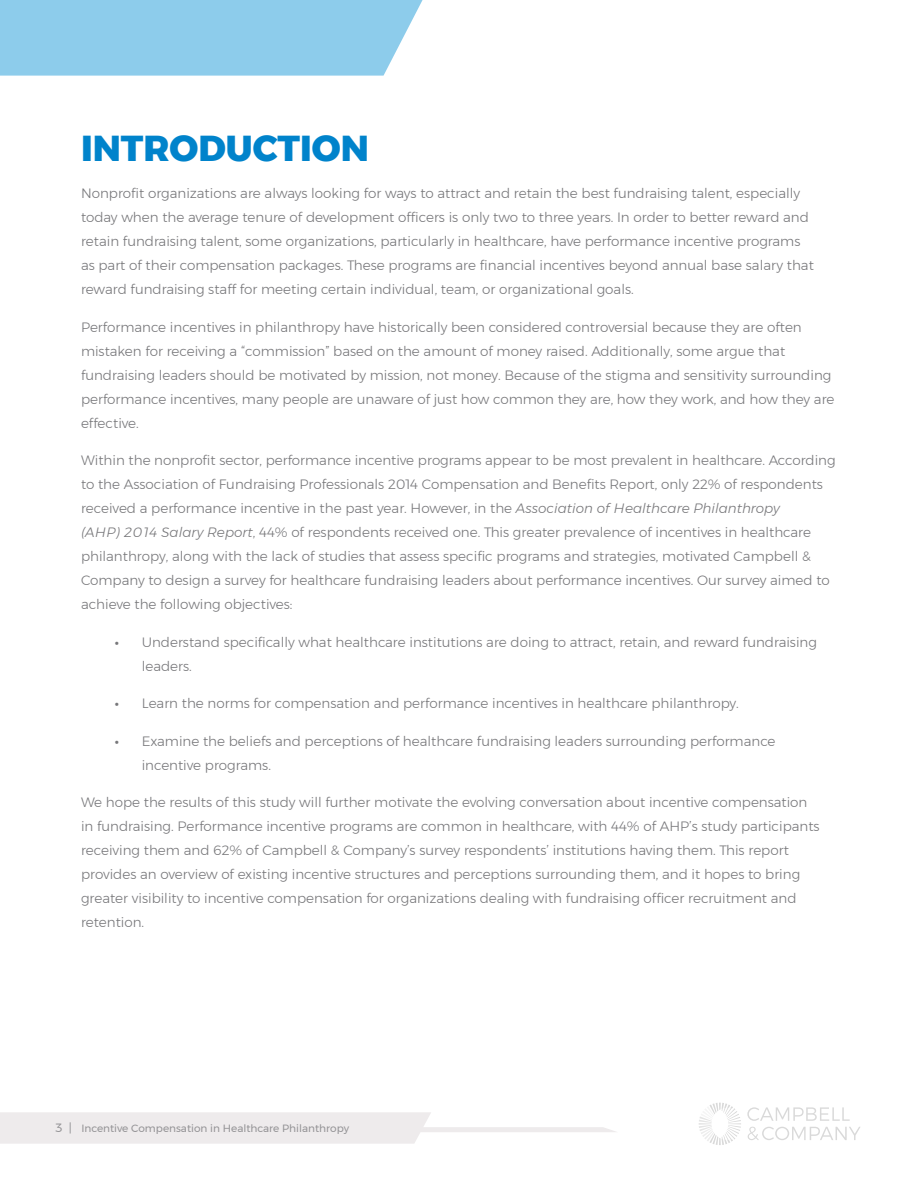
<style>
.page{position:relative;width:918px;height:1188px;background:#fff}
.page>*{position:absolute;margin:0;border:0;box-sizing:border-box;transform-origin:0 0}
.t1{font:800 36px "Montserrat";color:#0083cb}
.t2{font:300 13.5px/24px "Montserrat";color:#77777a}
.t3{font:10.5px "Montserrat";color:#77777a}
.s1{font-style:italic}
.s2{font-weight:600}
.s3{font-size:12px}
</style>
<div class="page">
<svg style="left:0;top:1112px;width:616px;height:32px"></svg>
<svg style="left:699px;top:1103px;width:42px;height:42px"></svg>
<svg style="left:748px;top:1127px;width:112px;height:13px"></svg>
<svg style="left:747px;top:1107px;width:103px;height:14px"></svg>
<div style="left:0;top:0;width:423px;height:76px;background:#8dcceb"></div>
<h1 class="t1" style="left:81px;top:119px;width:260px">INTRODUCTION</h1>
<p class="t2" style="left:81px;top:181px;width:734px">Nonprofit organizations are always looking for ways to attract and retain the best fundraising talent, especially today when the average tenure of development officers is only two to three years. In order to better reward and retain fundraising talent, some organizations, particularly in healthcare, have performance incentive programs as part of their compensation packages. These programs are financial incentives beyond annual base salary that reward fundraising staff for meeting certain individual, team, or organizational goals.</p>
<p class="t2" style="left:81px;top:315px;width:755px">Performance incentives in philanthropy have historically been considered controversial because they are often mistaken for receiving a “commission” based on the amount of money raised. Additionally, some argue that fundraising leaders should be motivated by mission, not money. Because of the stigma and sensitivity surrounding performance incentives, many people are unaware of just how common they are, how they work, and how they are effective.</p>
<p class="t2" style="left:81px;top:448px;width:756px">Within the nonprofit sector, performance incentive programs appear to be most prevalent in healthcare. According to the Association of Fundraising Professionals 2014 Compensation and Benefits Report, only 22% of respondents received a performance incentive in the past year. However, in the <span class="s1">Association of Healthcare Philanthropy<br>(AHP) 2014 Salary Report</span>, 44% of respondents received one. This greater prevalence of incentives in healthcare philanthropy, along with the lack of studies that assess specific programs and strategies, motivated Campbell &amp; Company to design a survey for healthcare fundraising leaders about performance incentives. Our survey aimed to achieve the following objectives:</p>
<p class="t2" style="left:142px;top:630px;width:677px;text-indent:-27px"><span class="s2">•</span> Understand specifically what healthcare institutions are doing to attract, retain, and reward fundraising leaders.</p>
<p class="t2" style="left:115px;top:691px;width:625px"><span class="s2">•</span> Learn the norms for compensation and performance incentives in healthcare philanthropy.</p>
<p class="t2" style="left:142px;top:729px;width:635px;text-indent:-27px"><span class="s2">•</span> Examine the beliefs and perceptions of healthcare fundraising leaders surrounding performance incentive programs.</p>
<p class="t2" style="left:81px;top:790px;width:740px">We hope the results of this study will further motivate the evolving conversation about incentive compensation in fundraising. Performance incentive programs are common in healthcare, with 44% of AHP’s study participants receiving them and 62% of Campbell &amp; Company’s survey respondents’ institutions having them. This report provides an overview of existing incentive structures and perceptions surrounding them, and it hopes to bring greater visibility to incentive compensation for organizations dealing with fundraising officer recruitment and retention.</p>
<p class="t3" style="left:56px;top:1120px;width:295px"><span class="s3">3 |</span> Incentive Compensation in Healthcare Philanthropy</p>
</div>
